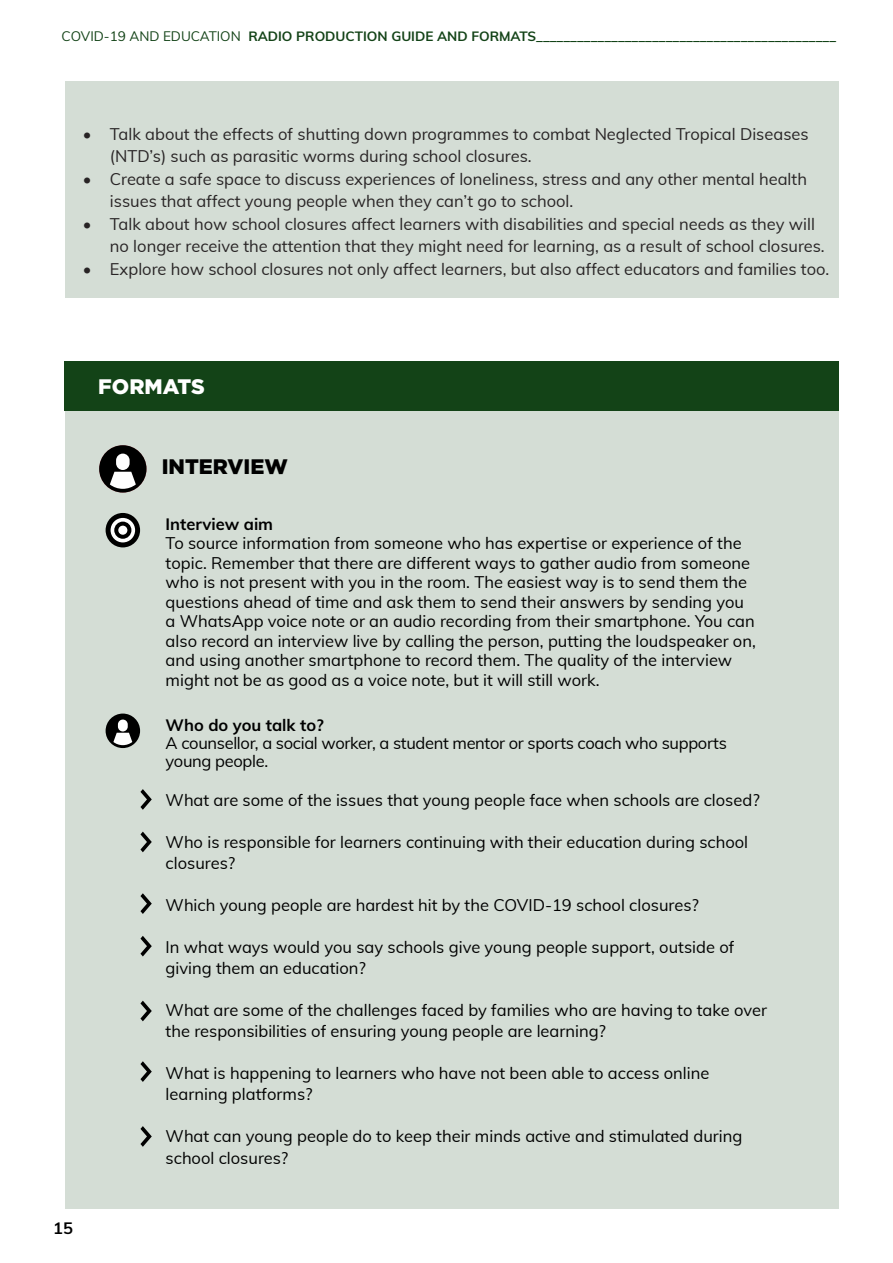
<style>
.page{position:relative;width:893px;height:1263px;background:#fff}
.page>*{position:absolute;margin:0;border:0;box-sizing:border-box;transform-origin:0 0}
.t1{font:900 21px "Gotham";color:#000}
.t2{font:900 21px "Gotham";color:#fff}
.t3{font:16.5px/19.5px "Muli";color:#000}
.t4{font:16.5px/22.5px "Muli";color:#282425}
.t5{font:16.5px/18px "Muli";letter-spacing:-.02em;color:#000}
.t6{font:700 16.5px "Muli";color:#000}
.t7{font:700 13.5px "Muli";color:#134317}
.s1{font-weight:400}
</style>
<div class="page">
<div style="left:65px;top:82px;width:774px;height:216px;background:#d4ddd5"></div>
<div style="left:64px;top:362px;width:775px;height:49px;background:#134317"></div>
<div style="left:65px;top:411px;width:774px;height:798px;background:#d4ddd5"></div>
<svg style="left:106px;top:513px;width:34px;height:34px"></svg>
<svg style="left:111px;top:518px;width:24px;height:24px"></svg>
<svg style="left:114px;top:522px;width:17px;height:17px"></svg>
<div style="left:118px;top:526px;width:9px;height:9px;background:#fff;border-radius:50%"></div>
<div style="left:106px;top:713px;width:34px;height:35px;background:#000;border-radius:50%"></div>
<svg style="left:113px;top:733px;width:19px;height:12px"></svg>
<div style="left:118px;top:719px;width:10px;height:12px;background:#fff;border-radius:5px"></div>
<div style="left:99px;top:445px;width:48px;height:48px;background:#000;border-radius:50%"></div>
<svg style="left:110px;top:472px;width:26px;height:17px"></svg>
<div style="left:116px;top:454px;width:14px;height:16px;background:#fff;border-radius:7px"></div>
<svg style="left:140px;top:789px;width:12px;height:21px"></svg>
<svg style="left:140px;top:832px;width:12px;height:20px"></svg>
<svg style="left:140px;top:893px;width:12px;height:21px"></svg>
<svg style="left:140px;top:936px;width:12px;height:20px"></svg>
<svg style="left:140px;top:1001px;width:12px;height:20px"></svg>
<svg style="left:140px;top:1061px;width:12px;height:21px"></svg>
<svg style="left:140px;top:1126px;width:12px;height:21px"></svg>
<p class="t7" style="left:62px;top:26px;width:776px"><span class="s1">COVID-19 AND EDUCATION</span> RADIO PRODUCTION GUIDE AND FORMATS____________________________________________</p>
<p class="t4" style="left:110px;top:122px;width:700px;text-indent:-27px">• Talk about the effects of shutting down programmes to combat Neglected Tropical Diseases (NTD’s) such as parasitic worms during school closures.</p>
<p class="t4" style="left:110px;top:167px;width:699px;text-indent:-27px">• Create a safe space to discuss experiences of loneliness, stress and any other mental health issues that affect young people when they can’t go to school.</p>
<p class="t4" style="left:110px;top:212px;width:716px;text-indent:-27px">• Talk about how school closures affect learners with disabilities and special needs as they will no longer receive the attention that they might need for learning, as a result of school closures.</p>
<p class="t4" style="left:83px;top:257px;width:748px">• Explore how school closures not only affect learners, but also affect educators and families too.</p>
<p class="t2" style="left:98px;top:372px;width:108px">FORMATS</p>
<p class="t1" style="left:162px;top:452px;width:128px">INTERVIEW</p>
<p class="t6" style="left:53px;top:1216px;width:21px">15</p>
<p class="t6" style="left:166px;top:511px;width:109px">Interview aim</p>
<p class="t3" style="left:166px;top:532px;width:592px">To source information from someone who has expertise or experience of the topic. Remember that there are different ways to gather audio from someone who is not present with you in the room. The easiest way is to send them the questions ahead of time and ask them to send their answers by sending you a WhatsApp voice note or an audio recording from their smartphone. You can also record an interview live by calling the person, putting the loudspeaker on, and using another smartphone to record them. The quality of the interview might not be as good as a voice note, but it will still work.</p>
<p class="t6" style="left:166px;top:713px;width:160px">Who do you talk to?</p>
<p class="t5" style="left:166px;top:733px;width:563px">A counsellor, a social worker, a student mentor or sports coach who supports young people.</p>
<p class="t3" style="left:166px;top:789px;width:596px">What are some of the issues that young people face when schools are closed?</p>
<p class="t3" style="left:166px;top:830px;width:584px;line-height:21px">Who is responsible for learners continuing with their education during school closures?</p>
<p class="t3" style="left:166px;top:894px;width:535px">Which young people are hardest hit by the COVID-19 school closures?</p>
<p class="t3" style="left:166px;top:935px;width:570px;line-height:21px">In what ways would you say schools give young people support, outside of giving them an education?</p>
<p class="t3" style="left:166px;top:998px;width:603px;line-height:21px">What are some of the challenges faced by families who are having to take over the responsibilities of ensuring young people are learning?</p>
<p class="t3" style="left:166px;top:1061px;width:545px;line-height:21px">What is happening to learners who have not been able to access online learning platforms?</p>
<p class="t3" style="left:166px;top:1123px;width:578px;line-height:22.5px">What can young people do to keep their minds active and stimulated during school closures?</p>
</div>
